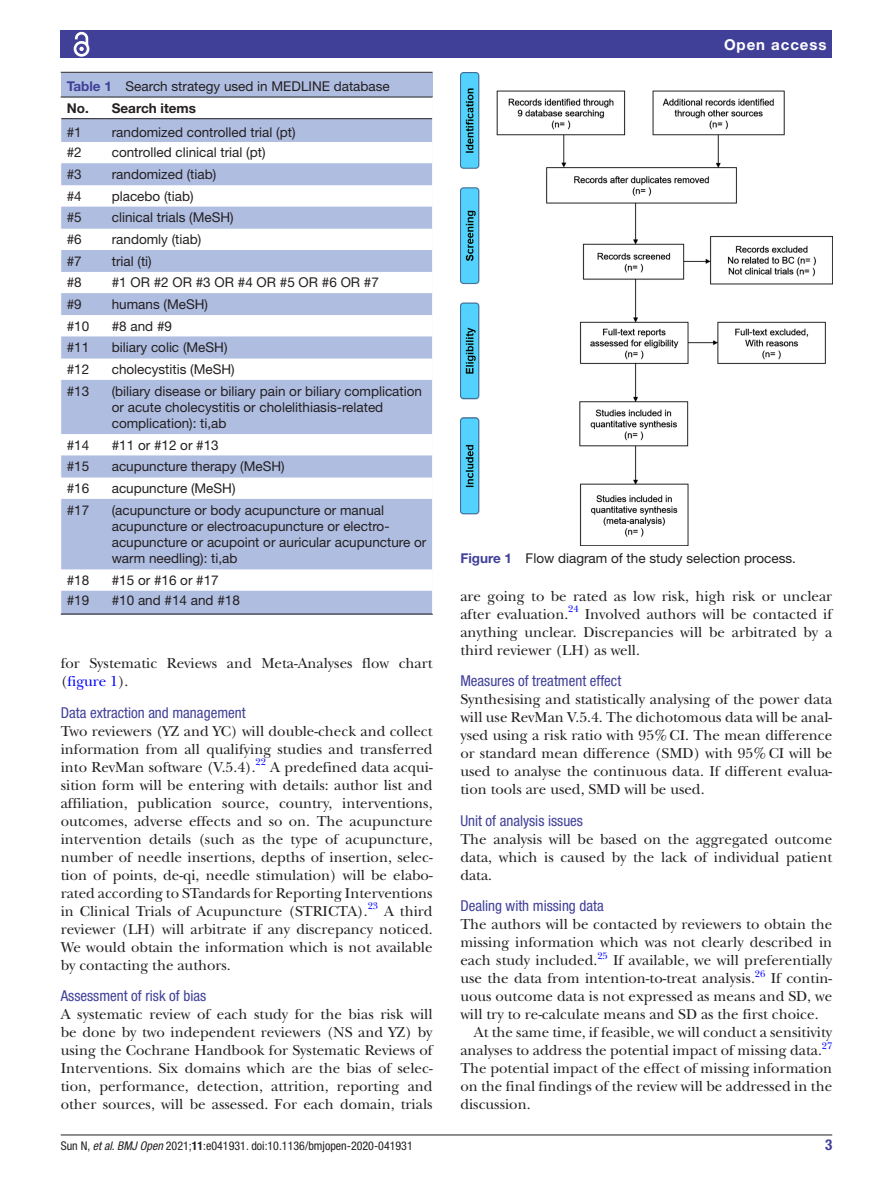
<style>
.page{position:relative;width:893px;height:1191px;background:#fff}
.page>*{position:absolute;margin:0;border:0;box-sizing:border-box;transform-origin:0 0}
.t1{font:15px/18px "New Baskerville";color:#231f20;text-align:justify}
.t2{font:condensed 15px "Helvetica Neue LT Std";color:#414099}
.t3{font:700 15px "Helvetica Neue LT Std";letter-spacing:.065em;color:#fff}
.t4{font:700 condensed 15px "Helvetica Neue LT Std";color:#414099}
.t5{font:13.5px/16.2px "Helvetica Neue LT Std";color:#231f20}
.t6{font:condensed 12px "Helvetica Neue LT Std";color:#231f20}
.t7{font:9.9px "New Baskerville";color:#00f}
.s1{font-weight:700;color:#414099}
.s2{font-weight:700}
.s3{color:#00f}
.s4{font-style:italic}
</style>
<div class="page">
<hr style="left:61px;top:1134px;width:771px;height:1px;background:#231f20">
<div style="left:61px;top:31px;width:771px;height:27px;background:#414099"></div>
<svg style="left:73px;top:31px;width:17px;height:26px"></svg>
<div style="left:61px;top:73px;width:372px;height:541px;background:#afbde1"></div>
<hr style="left:61px;top:72px;width:372px;height:1px;background:#231f20">
<div style="left:61px;top:98px;width:371px;height:20px;background:#fff"></div>
<svg style="left:61px;top:119px;width:371px;height:494px"></svg>
<hr style="left:61px;top:97px;width:45px;height:1px;background:#231f20">
<hr style="left:61px;top:118px;width:45px;height:1px;background:#231f20">
<hr style="left:106px;top:97px;width:327px;height:1px;background:#231f20">
<hr style="left:106px;top:118px;width:326px;height:1px;background:#231f20">
<hr style="left:61px;top:613px;width:45px;height:1px;background:#231f20">
<hr style="left:106px;top:613px;width:327px;height:1px;background:#231f20">
<svg style="left:432px;top:97px;width:1px;height:283px"></svg>
<hr style="left:432px;top:380px;width:1px;height:54px;background:#fff">
<svg style="left:432px;top:434px;width:1px;height:65px"></svg>
<hr style="left:432px;top:499px;width:1px;height:70px;background:#fff">
<svg style="left:432px;top:569px;width:1px;height:44px"></svg>
<img style="left:460px;top:73px;width:372px;height:472px">
<p class="t5" style="left:67px;top:75px;width:325px;line-height:22px"><span class="s1">Table 1</span> Search strategy used in MEDLINE database<br><span class="s2">No. Search items</span></p>
<p class="t5" style="left:67px;top:124px;width:17px">#1</p>
<p class="t5" style="left:112px;top:124px;width:185px">randomized controlled trial (pt)</p>
<p class="t5" style="left:67px;top:144px;width:17px">#2</p>
<p class="t5" style="left:112px;top:144px;width:155px">controlled clinical trial (pt)</p>
<p class="t5" style="left:67px;top:166px;width:17px">#3</p>
<p class="t5" style="left:112px;top:166px;width:106px">randomized (tiab)</p>
<p class="t5" style="left:67px;top:188px;width:17px">#4</p>
<p class="t5" style="left:112px;top:188px;width:83px">placebo (tiab)</p>
<p class="t5" style="left:67px;top:209px;width:17px">#5</p>
<p class="t5" style="left:112px;top:209px;width:123px">clinical trials (MeSH)</p>
<p class="t5" style="left:67px;top:231px;width:17px">#6</p>
<p class="t5" style="left:112px;top:231px;width:91px">randomly (tiab)</p>
<p class="t5" style="left:67px;top:253px;width:17px">#7</p>
<p class="t5" style="left:112px;top:253px;width:41px">trial (ti)</p>
<p class="t5" style="left:67px;top:274px;width:17px">#8</p>
<p class="t5" style="left:112px;top:274px;width:269px">#1 OR #2 OR #3 OR #4 OR #5 OR #6 OR #7</p>
<p class="t5" style="left:67px;top:296px;width:17px">#9</p>
<p class="t5" style="left:112px;top:296px;width:98px">humans (MeSH)</p>
<p class="t5" style="left:67px;top:317px;width:24px">#10</p>
<p class="t5" style="left:112px;top:317px;width:62px">#8 and #9</p>
<p class="t5" style="left:67px;top:339px;width:24px">#11</p>
<p class="t5" style="left:112px;top:339px;width:117px">biliary colic (MeSH)</p>
<p class="t5" style="left:67px;top:361px;width:24px">#12</p>
<p class="t5" style="left:112px;top:361px;width:124px">cholecystitis (MeSH)</p>
<p class="t5" style="left:67px;top:382px;width:24px">#13</p>
<p class="t5" style="left:112px;top:382px;width:312px">(biliary disease or biliary pain or biliary complication or acute cholecystitis or cholelithiasis-related complication): ti,ab</p>
<p class="t5" style="left:67px;top:436px;width:24px">#14</p>
<p class="t5" style="left:112px;top:436px;width:109px">#11 or #12 or #13</p>
<p class="t5" style="left:67px;top:458px;width:24px">#15</p>
<p class="t5" style="left:112px;top:458px;width:175px">acupuncture therapy (MeSH)</p>
<p class="t5" style="left:67px;top:480px;width:24px">#16</p>
<p class="t5" style="left:112px;top:480px;width:125px">acupuncture (MeSH)</p>
<p class="t5" style="left:67px;top:501px;width:24px">#17</p>
<p class="t5" style="left:112px;top:501px;width:316px">(acupuncture or body acupuncture or manual acupuncture or electroacupuncture or electro&shy;acupuncture or acupoint or auricular acupuncture or warm needling): ti,ab</p>
<p class="t5" style="left:67px;top:572px;width:24px">#18</p>
<p class="t5" style="left:112px;top:572px;width:109px">#15 or #16 or #17</p>
<p class="t5" style="left:67px;top:592px;width:24px">#19</p>
<p class="t5" style="left:112px;top:592px;width:130px">#10 and #14 and #18</p>
<p class="t1" style="left:61px;top:654px;width:373px">for Systematic Reviews and Meta-Analyses flow chart (<span class="s3">figure 1</span>).</p>
<p class="t2" style="left:61px;top:703px;width:186px">Data extraction and management</p>
<p class="t1" style="left:61px;top:722px;width:373px">Two reviewers (YZ and YC) will double-check and collect information from all qualifying studies and transferred into RevMan software (V.5.4).</p>
<p class="t7" style="left:256px;top:756px;width:12px">22</p>
<p class="t1" style="left:61px;top:757px;width:373px;text-indent:210px">A predefined data acqui&shy;sition form will be entering with details: author list and affiliation, publication source, country, interventions, outcomes, adverse effects and so on. The acupuncture intervention details (such as the type of acupuncture, number of needle insertions, depths of insertion, selec&shy;tion of points, de-qi, needle stimulation) will be elabo&shy;rated according to STandards for Reporting Interventions in Clinical Trials of Acupuncture (STRICTA).</p>
<p class="t7" style="left:368px;top:900px;width:12px">23</p>
<p class="t1" style="left:61px;top:901px;width:373px;text-indent:323px">A third reviewer (LH) will arbitrate if any discrepancy noticed.<br>We would obtain the information which is not available by contacting the authors.</p>
<p class="t2" style="left:61px;top:987px;width:147px">Assessment of risk of bias</p>
<p class="t1" style="left:61px;top:1005px;width:373px">A systematic review of each study for the bias risk will be done by two independent reviewers (NS and YZ) by using the Cochrane Handbook for Systematic Reviews of Interventions. Six domains which are the bias of selec&shy;tion, performance, detection, attrition, reporting and other sources, will be assessed. For each domain, trials</p>
<p class="t3" style="left:724px;top:35px;width:104px">Open access</p>
<p class="t5" style="left:460px;top:549px;width:337px"><span class="s1">Figure 1</span> Flow diagram of the study selection process.</p>
<p class="t1" style="left:460px;top:587px;width:373px">are going to be rated as low risk, high risk or unclear after evaluation.</p>
<p class="t7" style="left:568px;top:603px;width:12px">24</p>
<p class="t1" style="left:460px;top:605px;width:373px;text-indent:124px">Involved authors will be contacted if anything unclear. Discrepancies will be arbitrated by a third reviewer (LH) as well.</p>
<p class="t2" style="left:460px;top:672px;width:162px">Measures of treatment effect</p>
<p class="t1" style="left:460px;top:690px;width:373px">Synthesising and statistically analysing of the power data will use RevMan V.5.4. The dichotomous data will be anal&shy;ysed using a risk ratio with 95%CI. The mean difference or standard mean difference (SMD) with 95%CI will be used to analyse the continuous data. If different evalua&shy;tion tools are used, SMD will be used.</p>
<p class="t2" style="left:460px;top:811px;width:124px">Unit of analysis issues</p>
<p class="t1" style="left:460px;top:830px;width:373px">The analysis will be based on the aggregated outcome data, which is caused by the lack of individual patient data.</p>
<p class="t2" style="left:460px;top:897px;width:145px">Dealing with missing data</p>
<p class="t1" style="left:460px;top:915px;width:373px">The authors will be contacted by reviewers to obtain the missing information which was not clearly described in each study included.<sup>25</sup> If available, we will preferentially use the data from intention-to-treat analysis.</p>
<p class="t7" style="left:755px;top:967px;width:12px">26</p>
<p class="t1" style="left:771px;top:969px;width:63px">If contin-</p>
<p class="t1" style="left:460px;top:987px;width:373px">uous outcome data is not expressed as means and SD, we</p>
<p class="t1" style="left:460px;top:1005px;width:360px">will try to re-calculate means and SD as the first choice.</p>
<p class="t1" style="left:474px;top:1023px;width:360px">At the same time, if feasible, we will conduct a sensitivity</p>
<p class="t1" style="left:460px;top:1041px;width:363px">analyses to address the potential impact of missing data.</p>
<p class="t7" style="left:822px;top:1039px;width:12px">27</p>
<p class="t1" style="left:460px;top:1059px;width:373px">The potential impact of the effect of missing information on the final findings of the review will be addressed in the discussion.</p>
<p class="t6" style="left:61px;top:1138px;width:354px">Sun N, <span class="s4">et al</span>. <span class="s4">BMJ Open</span> 2021;<span class="s2">11</span>:e041931. doi:10.1136/bmjopen-2020-041931</p>
<p class="t4" style="left:825px;top:1135px;width:9px">3</p>
</div>
